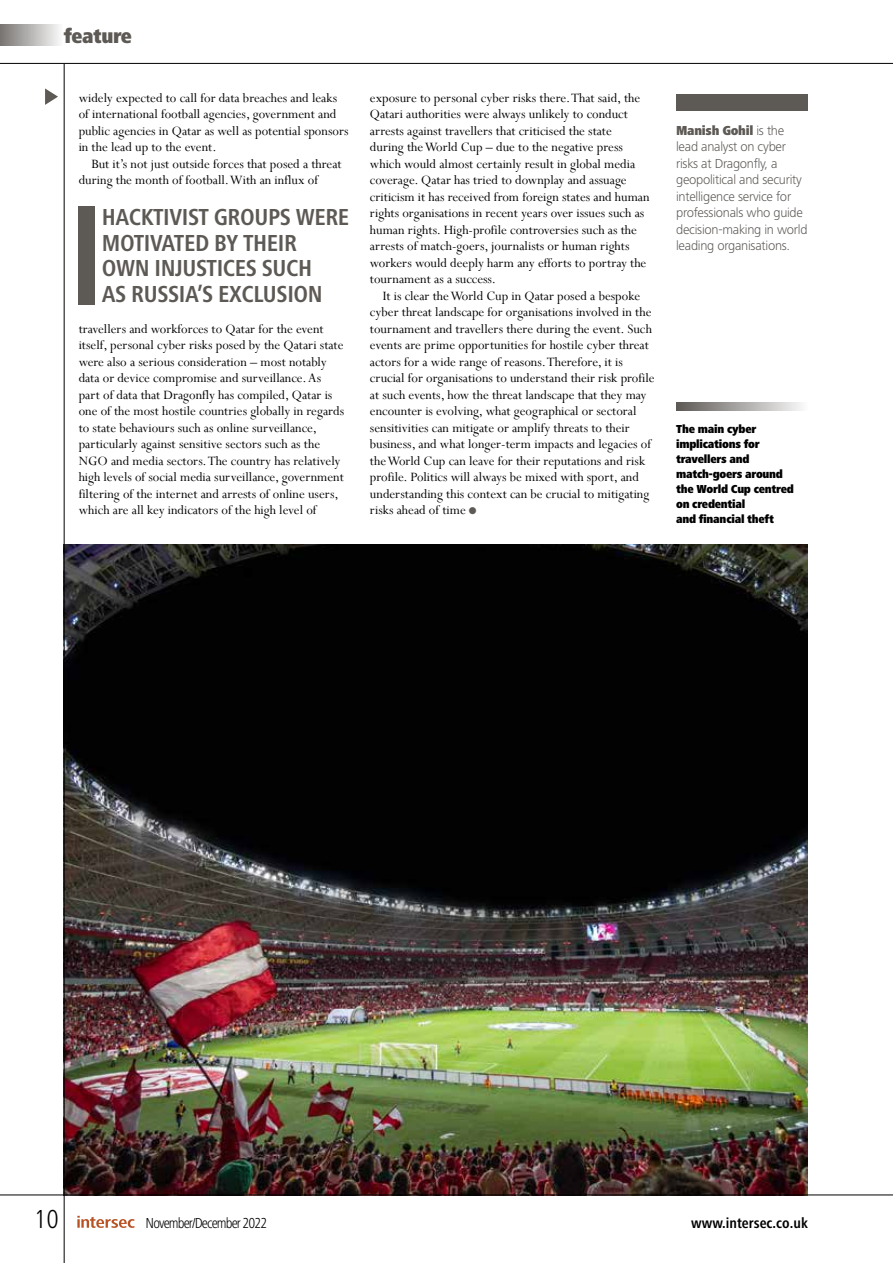
<style>
.page{position:relative;width:893px;height:1263px;background:#fff}
.page>*{position:absolute;margin:0;border:0;box-sizing:border-box;transform-origin:0 0}
.t1{font:300 condensed 27px "Frutiger Next LTW1 G";color:#000}
.t2{font:700 condensed 24px/25.5px "Frutiger Next LT";letter-spacing:-.015em;color:#5d5955}
.t3{font:900 condensed 21px "Frutiger Next Pro";letter-spacing:-.02em;color:#5d5955}
.t4{font:300 condensed 15px "Frutiger Next LTW1 G";letter-spacing:-.06em;color:#000}
.t5{font:700 condensed 15px "Frutiger Next LT";color:#000}
.t6{font:14.25px/16.5px "Perpetua";color:#000}
.t7{font:300 13.5px/16.5px "Frutiger Next LT";letter-spacing:-.02em;color:#5d5955}
.t8{font:900 condensed 13.5px "Frutiger Next Pro";letter-spacing:-.02em;color:#5d5955}
.t9{font:900 condensed 12px/15px "Frutiger Next Pro";letter-spacing:-.02em;color:#000}
.s1{color:#5d5955}
.s2{font-family:"Frutiger Next LT";font-weight:300;font-stretch:normal}
</style>
<div class="page">
<img style="left:65px;top:544px;width:743px;height:650px">
<hr style="left:0;top:1194px;width:893px;height:1px;background:#000">
<hr style="left:0;top:63px;width:893px;height:1px;background:#000">
<svg style="left:77px;top:1216px;width:58px;height:12px"></svg>
<svg style="left:45px;top:88px;width:13px;height:17px"></svg>
<hr style="left:64px;top:64px;width:1px;height:1199px;background:#000">
<div style="left:0;top:25px;width:63px;height:21px;background:linear-gradient(to right,#787471,#fbfbfb)"></div>
<div style="left:676px;top:95px;width:132px;height:16px;background:#5d5955"></div>
<svg style="left:676px;top:402px;width:125px;height:8px"></svg>
<div style="left:79px;top:206px;width:16px;height:99px;background:#5d5955"></div>
<h3 class="t3" style="left:64px;top:24px;width:70px">feature</h3>
<p class="t6" style="left:79px;top:89px;width:271px">widely expected to call for data breaches and leaks of international football agencies, government and public agencies in Qatar as well as potential sponsors in the lead up to the event.</p>
<p class="t6" style="left:79px;top:155px;width:264px;text-indent:13px">But it’s not just outside forces that posed a threat during the month of football. With an influx of</p>
<h2 class="t2" style="left:102px;top:205px;width:249px">HACKTIVIST GROUPS WERE<br>MOTIVATED BY THEIR<br>OWN INJUSTICES SUCH<br>AS RUSSIA’S EXCLUSION</h2>
<p class="t6" style="left:79px;top:320px;width:267px">travellers and workforces to Qatar for the event itself, personal cyber risks posed by the Qatari state were also a serious consideration – most notably data or device compromise and surveillance. As part of data that Dragonfly has compiled, Qatar is one of the most hostile countries globally in regards to state behaviours such as online surveillance, particularly against sensitive sectors such as the NGO and media sectors. The country has relatively high levels of social media surveillance, government filtering of the internet and arrests of online users, which are all key indicators of the high level of</p>
<p class="t6" style="left:370px;top:89px;width:281px">exposure to personal cyber risks there. That said, the Qatari authorities were always unlikely to conduct arrests against travellers that criticised the state<br>during the World Cup – due to the negative press which would almost certainly result in global media coverage. Qatar has tried to downplay and assuage criticism it has received from foreign states and human rights organisations in recent years over issues such as human rights. High-profile controversies such as the arrests of match-goers, journalists or human rights workers would deeply harm any efforts to portray the tournament as a success.</p>
<p class="t6" style="left:370px;top:287px;width:286px;text-indent:13px">It is clear the World Cup in Qatar posed a bespoke cyber threat landscape for organisations involved in the tournament and travellers there during the event. Such events are prime opportunities for hostile cyber threat actors for a wide range of reasons. Therefore, it is crucial for organisations to understand their risk profile at such events, how the threat landscape that they may encounter is evolving, what geographical or sectoral sensitivities can mitigate or amplify threats to their business, and what longer-term impacts and legacies of the World Cup can leave for their reputations and risk profile. Politics will always be mixed with sport, and understanding this context can be crucial to mitigating risks ahead of time <span class="s1">●</span></p>
<p class="t8" style="left:676px;top:122px;width:110px">Manish Gohil <span class="s2">is the</span></p>
<p class="t7" style="left:676px;top:138px;width:133px">lead analyst on cyber risks at Dragonfly, a geopolitical and security intelligence service for professionals who guide decision-making in world leading organisations.</p>
<p class="t9" style="left:676px;top:422px;width:119px">The main cyber implications for travellers and match-goers around the World Cup centred on credential<br>and financial theft</p>
<h1 class="t1" style="left:34px;top:1203px;width:26px">10</h1>
<p class="t4" style="left:146px;top:1214px;width:123px">November/December 2022</p>
<p class="t5" style="left:691px;top:1214px;width:118px">www.intersec.co.uk</p>
</div>
